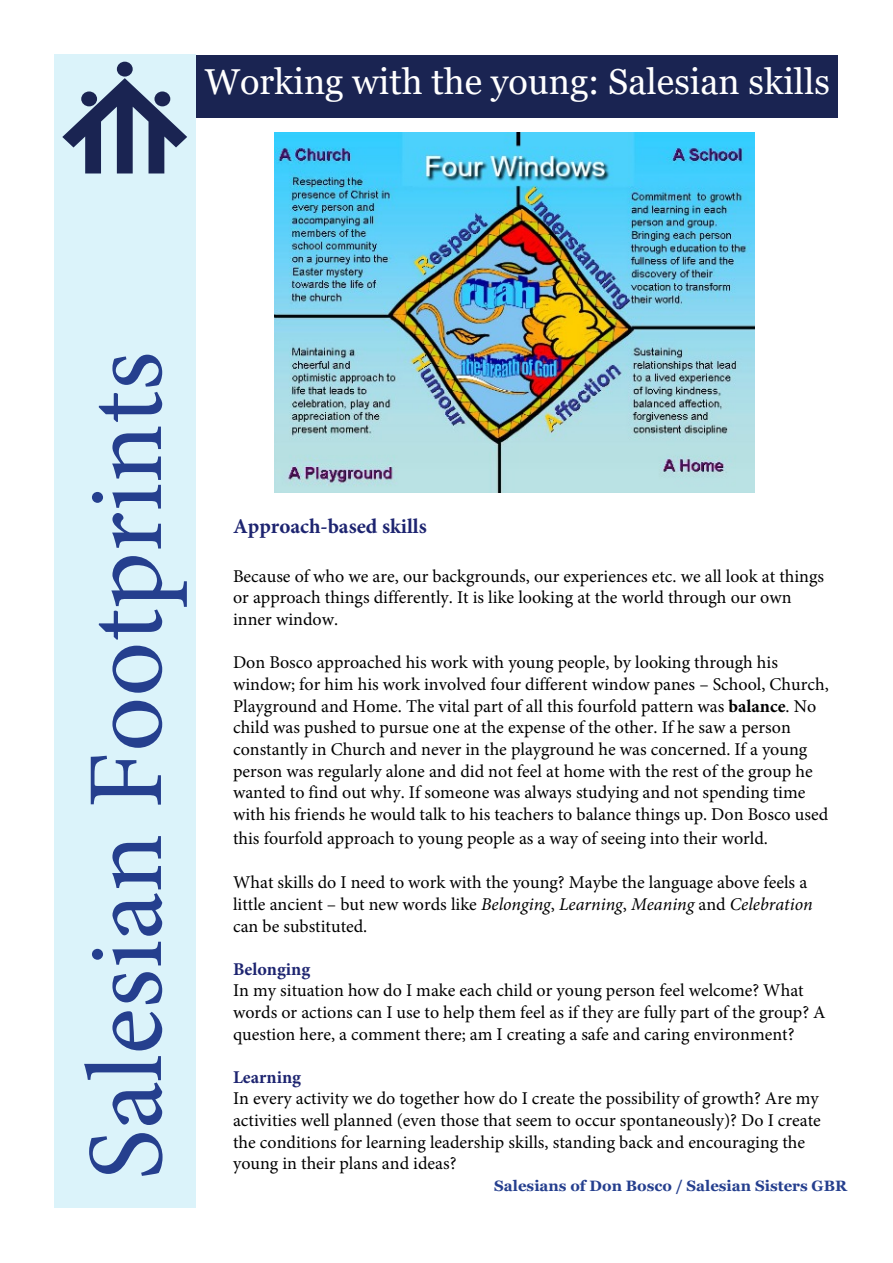
<style>
.page{position:relative;width:893px;height:1263px;background:#fff}
.page>*{position:absolute;margin:0;border:0;box-sizing:border-box;transform-origin:0 0}
.t1{font:108px "Minion Pro";color:#253f8e}
.t2{font:36px "Georgia";color:#fff}
.t3{font:700 21px "Minion Pro";color:#1d2470}
.t4{font:18px/21.6px "Minion Pro";color:#000}
.t5{font:700 18px "Minion Pro";color:#1d2470}
.t6{font:700 15px "Georgia";color:#253f8e}
.s1{font-weight:700}
.s2{font-style:italic}
</style>
<div class="page">
<div style="left:54px;top:54px;width:142px;height:1153px;background:#dbf3fa"></div>
<div style="left:117px;top:62px;width:16px;height:15px;background:#1a2452;border-radius:50%"></div>
<svg style="left:62px;top:78px;width:125px;height:95px"></svg>
<div style="left:196px;top:56px;width:641px;height:62px;background:#1a2452"></div>
<img style="left:275px;top:133px;width:479px;height:359px">
<p class="t2" style="left:205px;top:60px;width:627px">Working with the young: Salesian skills</p>
<p class="t1" style="left:54px;top:1180px;width:830px;rotate:-90deg">Salesian Footprints</p>
<p class="t3" style="left:233px;top:512px;width:195px">Approach-based skills</p>
<p class="t4" style="left:233px;top:565px;width:593px">Because of who we are, our backgrounds, our experiences etc. we all look at things or approach things differently. It is like looking at the world through our own inner window.</p>
<p class="t4" style="left:233px;top:652px;width:597px">Don Bosco approached his work with young people, by looking through his window; for him his work involved four different window panes – School, Church, Playground and Home. The vital part of all this fourfold pattern was <span class="s1">balance</span>. No child was pushed to pursue one at the expense of the other. If he saw a person constantly in Church and never in the playground he was concerned. If a young person was regularly alone and did not feel at home with the rest of the group he wanted to find out why. If someone was always studying and not spending time with his friends he would talk to his teachers to balance things up. Don Bosco used</p>
<p class="t4" style="left:233px;top:827px;width:536px">this fourfold approach to young people as a way of seeing into their world.</p>
<p class="t4" style="left:233px;top:872px;width:581px">What skills do I need to work with the young? Maybe the language above feels a little ancient – but new words like <span class="s2">Belonging</span>, <span class="s2">Learning</span>, <span class="s2">Meaning</span> and <span class="s2">Celebration </span>can be substituted.</p>
<p class="t5" style="left:233px;top:956px;width:79px">Belonging</p>
<p class="t4" style="left:233px;top:980px;width:594px">In my situation how do I make each child or young person feel welcome? What words or actions can I use to help them feel as if they are fully part of the group? A question here, a comment there; am I creating a safe and caring environment?</p>
<p class="t5" style="left:233px;top:1064px;width:69px">Learning</p>
<p class="t4" style="left:233px;top:1088px;width:589px">In every activity we do together how do I create the possibility of growth? Are my activities well planned (even those that seem to occur spontaneously)? Do I create the conditions for learning leadership skills, standing back and encouraging the young in their plans and ideas?</p>
<p class="t6" style="left:494px;top:1176px;width:354px">Salesians of Don Bosco / Salesian Sisters GBR</p>
</div>
